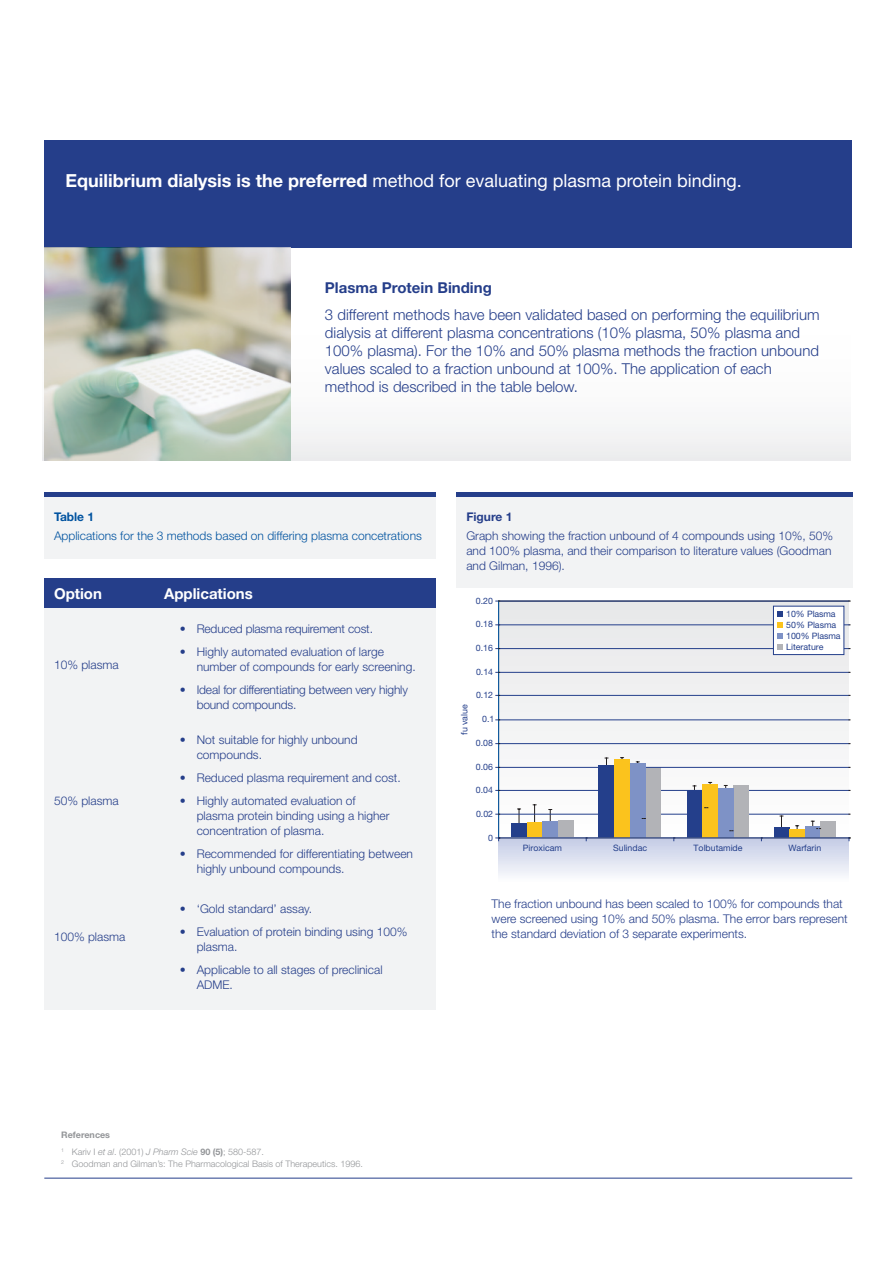
<style>
.page{position:relative;width:893px;height:1263px;background:#fff}
.page>*{position:absolute;margin:0;border:0;box-sizing:border-box;transform-origin:0 0}
.t1{font:18px "Helvetica Neue LT Pro";color:#fff}
.t2{font:300 15px/18px "Helvetica Neue LT Std";color:#253e8a}
.t3{font:700 15px "Helvetica Neue LT Std";color:#253e8a}
.t4{font:700 15px "Helvetica Neue LT Pro";color:#fff}
.t5{font:300 12px/15px "Helvetica Neue LT Std";color:#253e8a}
.t6{font:300 12px "Helvetica Neue LT Std";color:#0153a0}
.t7{font:700 12px "Helvetica Neue LT Std";color:#253e8a}
.t8{font:700 12px "Helvetica Neue LT Std";color:#0153a0}
.t9{font:300 9px "Helvetica Neue LT Std";color:#939598}
.t10{font:700 9px "Helvetica Neue LT Std";color:#939598}
.t11{font:8.85px/10.8px "Helvetica Neue LT Pro";color:#243f8b}
.s1{font-weight:700}
.s2{font-style:italic}
</style>
<div class="page">
<div style="left:43px;top:248px;width:807px;height:212px;background:linear-gradient(to bottom,#fff,#f3f3f4)"></div>
<div style="left:44px;top:140px;width:808px;height:108px;background:#253e8a"></div>
<img style="left:44px;top:248px;width:247px;height:212px">
<div style="left:44px;top:493px;width:392px;height:66px;background:#f2f3f4"></div>
<div style="left:456px;top:493px;width:396px;height:95px;background:#f2f3f4"></div>
<hr style="left:44px;top:493px;width:392px;height:4px;background:#253e8a">
<hr style="left:456px;top:493px;width:396px;height:4px;background:#253e8a">
<hr style="left:44px;top:1178px;width:808px;height:1px;background:#253e8a">
<div style="left:44px;top:608px;width:392px;height:402px;background:#f2f3f4"></div>
<div style="left:44px;top:578px;width:392px;height:30px;background:#253e8a"></div>
<svg style="left:499px;top:602px;width:350px;height:236px"></svg>
<svg style="left:533px;top:804px;width:3px;height:18px"></svg>
<svg style="left:605px;top:758px;width:3px;height:7px"></svg>
<svg style="left:693px;top:786px;width:3px;height:4px"></svg>
<svg style="left:724px;top:785px;width:3px;height:4px"></svg>
<svg style="left:517px;top:809px;width:4px;height:15px"></svg>
<svg style="left:549px;top:809px;width:3px;height:13px"></svg>
<hr style="left:496px;top:814px;width:353px;height:1px;background:#243f8b">
<div style="left:511px;top:824px;width:16px;height:14px;background:#243f8b"></div>
<div style="left:527px;top:822px;width:15px;height:16px;background:#fbc31d"></div>
<div style="left:542px;top:822px;width:16px;height:16px;background:#7e92c6"></div>
<div style="left:558px;top:820px;width:16px;height:18px;background:#b2b3b7"></div>
<div style="left:499px;top:838px;width:350px;height:44px;background:linear-gradient(to bottom,#c3cbe5,#fcfcfd)"></div>
<hr style="left:496px;top:790px;width:353px;height:1px;background:#243f8b">
<div style="left:645px;top:767px;width:16px;height:71px;background:#b2b3b7"></div>
<div style="left:733px;top:786px;width:16px;height:52px;background:#b2b3b7"></div>
<div style="left:687px;top:790px;width:15px;height:48px;background:#243f8b"></div>
<hr style="left:496px;top:767px;width:353px;height:1px;background:#243f8b">
<div style="left:614px;top:759px;width:16px;height:79px;background:#fbc31d"></div>
<div style="left:718px;top:789px;width:15px;height:49px;background:#7e92c6"></div>
<div style="left:630px;top:763px;width:15px;height:75px;background:#7e92c6"></div>
<div style="left:599px;top:765px;width:15px;height:73px;background:#243f8b"></div>
<hr style="left:496px;top:743px;width:353px;height:1px;background:#243f8b">
<hr style="left:496px;top:720px;width:353px;height:1px;background:#243f8b">
<div style="left:702px;top:784px;width:16px;height:54px;background:#fbc31d"></div>
<svg style="left:780px;top:816px;width:3px;height:12px"></svg>
<svg style="left:795px;top:825px;width:4px;height:4px"></svg>
<div style="left:774px;top:828px;width:15px;height:10px;background:#243f8b"></div>
<div style="left:805px;top:827px;width:15px;height:11px;background:#7e92c6"></div>
<div style="left:820px;top:822px;width:16px;height:16px;background:#b2b3b7"></div>
<div style="left:789px;top:829px;width:16px;height:9px;background:#fbc31d"></div>
<hr style="left:496px;top:695px;width:353px;height:1px;background:#243f8b">
<hr style="left:496px;top:672px;width:353px;height:1px;background:#243f8b">
<hr style="left:496px;top:648px;width:353px;height:1px;background:#243f8b">
<hr style="left:496px;top:601px;width:353px;height:1px;background:#243f8b">
<svg style="left:811px;top:821px;width:10px;height:8px"></svg>
<hr style="left:498px;top:601px;width:1px;height:237px;background:#0153a0">
<hr style="left:496px;top:625px;width:353px;height:1px;background:#243f8b">
<hr style="left:496px;top:838px;width:353px;height:1px;background:#243f8b">
<div style="left:773px;top:606px;width:71px;height:49px;background:#fff;border:1px solid #243f8b"></div>
<svg style="left:777px;top:611px;width:6px;height:16px"></svg>
<svg style="left:777px;top:633px;width:6px;height:5px"></svg>
<svg style="left:777px;top:644px;width:6px;height:5px"></svg>
<p class="t1" style="left:66px;top:170px;width:678px"><span class="s1">Equilibrium dialysis is the preferred</span> method for evaluating plasma protein binding.</p>
<p class="t3" style="left:325px;top:279px;width:168px">Plasma Protein Binding</p>
<p class="t2" style="left:325px;top:305px;width:496px">3 different methods have been validated based on performing the equilibrium dialysis at different plasma concentrations (10% plasma, 50% plasma and 100% plasma). For the 10% and 50% plasma methods the fraction unbound values scaled to a fraction unbound at 100%. The application of each method is described in the table below.</p>
<p class="t8" style="left:54px;top:509px;width:42px">Table 1</p>
<p class="t6" style="left:54px;top:529px;width:369px">Applications for the 3 methods based on differing plasma concetrations</p>
<p class="t4" style="left:54px;top:584px;width:50px">Option</p>
<p class="t4" style="left:164px;top:584px;width:90px">Applications</p>
<p class="t5" style="left:180px;top:620px;width:195px">• Reduced plasma requirement cost.</p>
<p class="t5" style="left:197px;top:643px;width:220px;text-indent:-17px">• Highly automated evaluation of large number of compounds for early screening.</p>
<p class="t5" style="left:197px;top:682px;width:213px;text-indent:-17px">• Ideal for differentiating between very highly bound compounds.</p>
<p class="t5" style="left:197px;top:732px;width:162px;text-indent:-17px">• Not suitable for highly unbound compounds.</p>
<p class="t5" style="left:180px;top:770px;width:223px">• Reduced plasma requirement and cost.</p>
<p class="t5" style="left:197px;top:793px;width:194px;text-indent:-17px">• Highly automated evaluation of plasma protein binding using a higher concentration of plasma.</p>
<p class="t5" style="left:197px;top:846px;width:218px;text-indent:-17px">• Recommended for differentiating between highly unbound compounds.</p>
<p class="t5" style="left:180px;top:901px;width:134px">• ‘Gold standard’ assay.</p>
<p class="t5" style="left:197px;top:924px;width:212px;text-indent:-17px">• Evaluation of protein binding using 100% plasma.</p>
<p class="t5" style="left:197px;top:962px;width:187px;text-indent:-17px">• Applicable to all stages of preclinical<br>ADME.</p>
<p class="t5" style="left:54px;top:657px;width:66px">10% plasma</p>
<p class="t5" style="left:54px;top:793px;width:66px">50% plasma</p>
<p class="t5" style="left:54px;top:929px;width:73px">100% plasma</p>
<p class="t7" style="left:466px;top:509px;width:48px">Figure 1</p>
<p class="t5" style="left:466px;top:528px;width:368px">Graph showing the fraction unbound of 4 compounds using 10%, 50% and 100% plasma, and their comparison to literature values (Goodman and Gilman, 1996).</p>
<p class="t11" style="left:459px;top:735px;width:32px;rotate:-90deg">fu value</p>
<p class="t11" style="left:476px;top:595px;width:19px">0.20</p>
<p class="t11" style="left:476px;top:618px;width:19px">0.18</p>
<p class="t11" style="left:476px;top:642px;width:19px">0.16</p>
<p class="t11" style="left:476px;top:666px;width:19px">0.14</p>
<p class="t11" style="left:476px;top:690px;width:19px">0.12</p>
<p class="t11" style="left:482px;top:713px;width:14px">0.1</p>
<p class="t11" style="left:476px;top:737px;width:19px">0.08</p>
<p class="t11" style="left:476px;top:761px;width:19px">0.06</p>
<p class="t11" style="left:476px;top:785px;width:19px">0.04</p>
<p class="t11" style="left:476px;top:808px;width:19px">0.02</p>
<p class="t11" style="left:488px;top:832px;width:6px">0</p>
<p class="t11" style="left:786px;top:608px;width:56px">10% Plasma<br>50% Plasma<br>100% Plasma<br>Literature</p>
<p class="t11" style="left:523px;top:842px;width:41px">Piroxicam</p>
<p class="t11" style="left:613px;top:842px;width:36px">Sulindac</p>
<p class="t11" style="left:694px;top:842px;width:50px">Tolbutamide</p>
<p class="t11" style="left:788px;top:842px;width:34px">Warfarin</p>
<p class="t5" style="left:492px;top:896px;width:358px">The fraction unbound has been scaled to 100% for compounds that were screened using 10% and 50% plasma. The error bars represent the standard deviation of 3 separate experiments.</p>
<p class="t10" style="left:61px;top:1129px;width:50px">References</p>
<p class="t9" style="left:61px;top:1146px;width:204px"><sup>1</sup> Kariv I <span class="s2">et al</span>. (2001) <span class="s2">J Pharm Scie</span> <span class="s1">90 (5)</span>; 580-587.</p>
<p class="t9" style="left:61px;top:1158px;width:303px"><sup>2</sup> Goodman and Gilman’s: The Pharmacological Basis of Therapeutics. 1996.</p>
</div>
